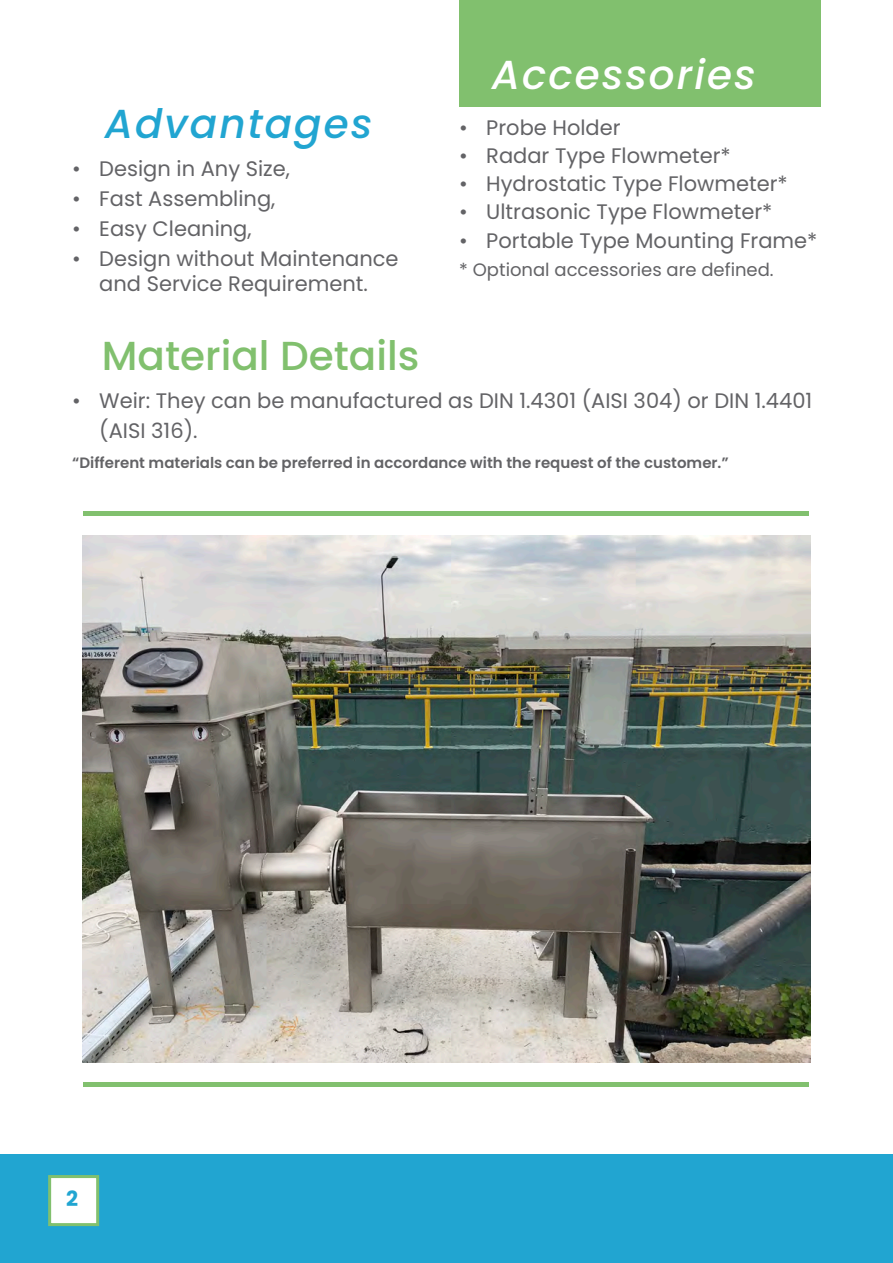
<style>
.page{position:relative;width:893px;height:1263px;background:#fff}
.page>*{position:absolute;margin:0;border:0;box-sizing:border-box;transform-origin:0 0}
.t1{font:500 40.5px "Poppins";color:#81c06e}
.t2{font:italic 500 40.5px "Poppins";letter-spacing:.05em;color:#fff}
.t3{font:italic 500 40.5px "Poppins";letter-spacing:.05em;color:#21a5d1}
.t4{font:21px/25.5px "Poppins";color:#636366;text-align:center}
.t5{font:700 21px "Poppins";color:#21a5d1}
.t6{font:18px "Poppins";color:#636366}
.t7{font:600 15px "Poppins";color:#636366}
</style>
<div class="page">
<div style="left:0;top:1154px;width:893px;height:109px;background:#21a5d1"></div>
<div style="left:48px;top:1175px;width:51px;height:51px;background:#fff;border:3px solid #81c06e"></div>
<div style="left:459px;top:0;width:362px;height:106px;background:#81c06e"></div>
<img style="left:83px;top:536px;width:727px;height:526px">
<hr style="left:84px;top:511px;width:725px;height:4px;background:#81c06e">
<div style="left:84px;top:1082px;width:725px;height:5px;background:#81c06e"></div>
<h1 class="t3" style="left:105px;top:101px;width:269px">Advantages</h1>
<p class="t4" style="left:72px;top:156px;width:219px">• Design in Any Size,</p>
<p class="t4" style="left:72px;top:186px;width:205px">• Fast Assembling,</p>
<p class="t4" style="left:72px;top:216px;width:181px">• Easy Cleaning,</p>
<p class="t4" style="left:72px;top:246px;width:328px">• Design without Maintenance and Service Requirement.</p>
<h1 class="t2" style="left:492px;top:52px;width:266px">Accessories</h1>
<p class="t4" style="left:459px;top:115px;width:163px">• Probe Holder</p>
<p class="t4" style="left:459px;top:143px;width:273px">• Radar Type Flowmeter*</p>
<p class="t4" style="left:459px;top:171px;width:330px">• Hydrostatic Type Flowmeter*</p>
<p class="t4" style="left:459px;top:199px;width:315px">• Ultrasonic Type Flowmeter*</p>
<p class="t4" style="left:459px;top:228px;width:360px">• Portable Type Mounting Frame*</p>
<p class="t6" style="left:459px;top:259px;width:316px">* Optional accessories are defined.</p>
<h1 class="t1" style="left:102px;top:332px;width:319px">Material Details</h1>
<p class="t4" style="left:99px;top:386px;width:714px;line-height:30px;text-align:left;text-indent:-27px">• Weir: They can be manufactured as DIN 1.4301 (AISI 304) or DIN 1.4401 (AISI 316).</p>
<p class="t7" style="left:72px;top:454px;width:658px">“Different materials can be preferred in accordance with the request of the customer.”</p>
<p class="t5" style="left:66px;top:1186px;width:13px">2</p>
</div>
